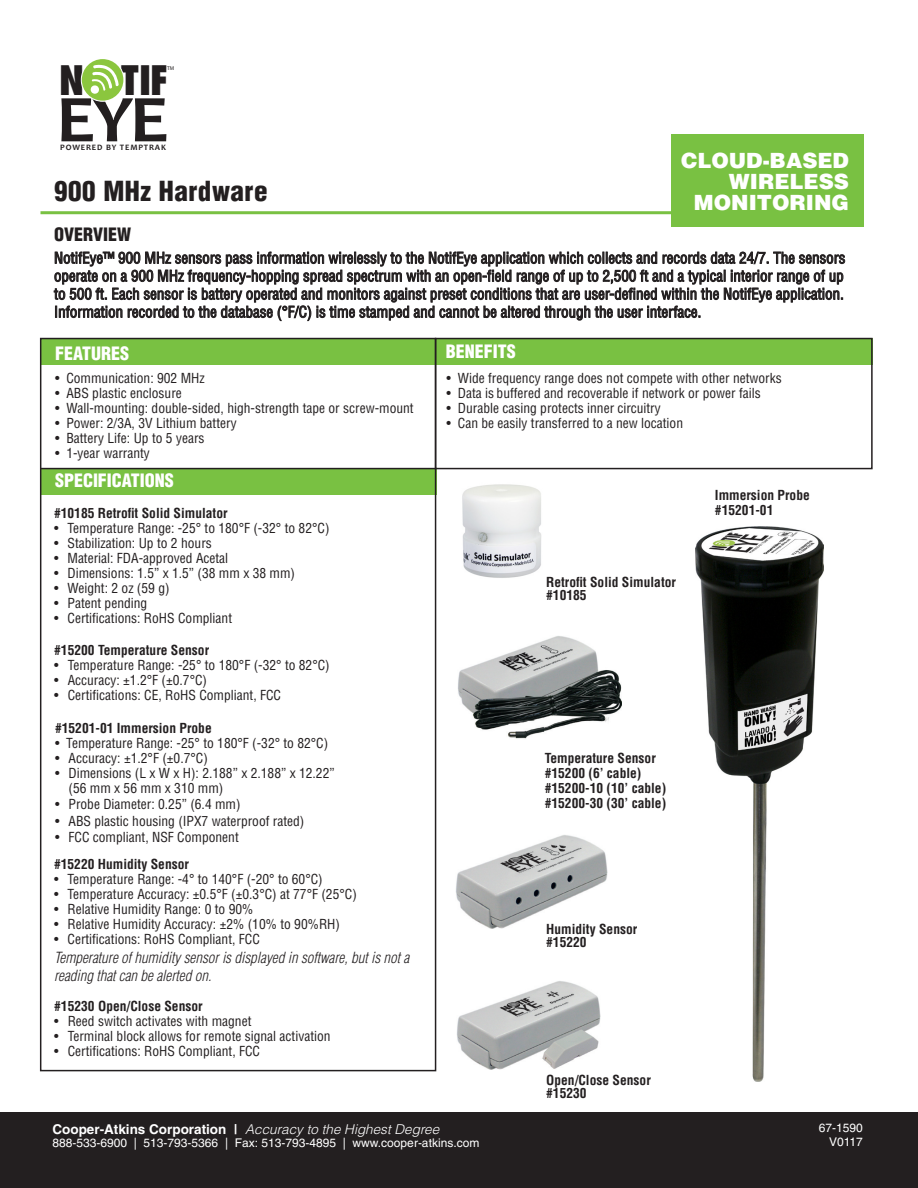
<style>
.page{position:relative;width:918px;height:1188px;background:#fff}
.page>*{position:absolute;margin:0;border:0;box-sizing:border-box;transform-origin:0 0}
.t1{font:700 67.5px "Candara";color:#231f20;scale:1.11 1}
.t2{font:800 condensed 39.45px "Futura";color:#231f20}
.t3{font:900 condensed 27px "Helvetica";letter-spacing:.02em;color:#231f20}
.t4{font:900 21px "Helvetica";color:#fff}
.t5{font:900 condensed 18px "Helvetica";color:#fff}
.t6{font:900 condensed 18px "Helvetica";color:#231f20}
.t7{font:condensed 15px/18px "Helvetica";color:#231f20;text-align:justify}
.t8{font:italic 300 condensed 15px/18px "Helvetica";color:#231f20}
.t9{font:condensed 13.5px/15px "Helvetica";color:#231f20}
.t10{font:700 condensed 13.5px/15px "Helvetica";color:#231f20}
.t11{font:italic 300 13.5px "Helvetica";color:#fff}
.t12{font:12px "Helvetica";color:#fff}
.t13{font:700 8.4px "Candara";letter-spacing:.1em;color:#231f20}
.t14{font:5.55px "Myriad Pro";color:#231f20}
.s1{font-weight:700;font-style:normal}
</style>
<div class="page">
<div style="left:41px;top:469px;width:395px;height:26px;background:#79c142"></div>
<hr style="left:40px;top:211px;width:795px;height:3px;background:#79c142">
<div style="left:41px;top:338px;width:832px;height:27px;background:#79c142"></div>
<svg style="left:53px;top:251px;width:792px;height:70px"></svg>
<div style="left:40px;top:338px;width:396px;height:733px;border:2px solid #231f20"></div>
<div style="left:435px;top:338px;width:438px;height:131px;border:2px solid #231f20"></div>
<div style="left:672px;top:135px;width:192px;height:92px;background:#79c142"></div>
<div style="left:0;top:1112px;width:918px;height:76px;background:#231f20"></div>
<hr style="left:41px;top:468px;width:395px;height:1px;background:#231f20">
<img style="left:462px;top:484px;width:79px;height:94px">
<img style="left:695px;top:527px;width:128px;height:555px">
<img style="left:456px;top:835px;width:152px;height:93px">
<img style="left:457px;top:981px;width:144px;height:88px">
<img style="left:458px;top:636px;width:164px;height:103px">
<svg style="left:81px;top:59px;width:43px;height:42px"></svg>
<div style="left:81px;top:58px;width:43px;height:44px;border:1px solid #fff;border-radius:50%"></div>
<div style="left:82px;top:59px;width:41px;height:42px;background:#8bc63e;border-radius:50%"></div>
<svg style="left:90px;top:65px;width:29px;height:29px"></svg>
<p class="t2" style="left:59px;top:55px;width:111px">N TIF</p>
<p class="t1" style="left:56px;top:77px;width:103px">EYE</p>
<p class="t13" style="left:60px;top:142px;width:107px">POWERED BY TEMPTRAK</p>
<p class="t14" style="left:167px;top:64px;width:9px">TM</p>
<p class="t3" style="left:54px;top:174px;width:215px">900 MHz Hardware</p>
<p class="t6" style="left:54px;top:223px;width:79px">OVERVIEW</p>
<p class="t4" style="left:694px;top:141px;width:169px">CLOUD-BASED</p>
<p class="t4" style="left:742px;top:162px;width:122px">WIRELESS</p>
<p class="t4" style="left:707px;top:183px;width:157px">MONITORING</p>
<p class="t4" style="left:681px;top:147px;width:169px">CLOUD-BASED</p>
<p class="t4" style="left:729px;top:168px;width:122px">WIRELESS</p>
<p class="t4" style="left:694px;top:189px;width:157px">MONITORING</p>
<p class="t7" style="left:54px;top:249px;width:793px">NotifEye™ 900 MHz sensors pass information wirelessly to the NotifEye application which collects and records data 24/7. The sensors operate on a 900 MHz frequency-hopping spread spectrum with an open-field range of up to 2,500 ft and a typical interior range of up to 500 ft. Each sensor is battery operated and monitors against preset conditions that are user-defined within the NotifEye application.<br>Information recorded to the database (°F/C) is time stamped and cannot be altered through the user interface.</p>
<p class="t5" style="left:55px;top:342px;width:76px">FEATURES</p>
<p class="t9" style="left:55px;top:371px;width:151px">• Communication: 902 MHz</p>
<p class="t9" style="left:55px;top:386px;width:128px">• ABS plastic enclosure</p>
<p class="t9" style="left:55px;top:401px;width:360px">• Wall-mounting: double-sided, high-strength tape or screw-mount</p>
<p class="t9" style="left:55px;top:416px;width:183px">• Power: 2/3A, 3V Lithium battery</p>
<p class="t9" style="left:55px;top:431px;width:151px">• Battery Life: Up to 5 years</p>
<p class="t9" style="left:55px;top:446px;width:96px">• 1-year warranty</p>
<p class="t5" style="left:55px;top:469px;width:120px">SPECIFICATIONS</p>
<p class="t10" style="left:54px;top:506px;width:175px">#10185 Retrofit Solid Simulator</p>
<p class="t9" style="left:54px;top:521px;width:277px">• Temperature Range: -25° to 180°F (-32° to 82°C)</p>
<p class="t9" style="left:54px;top:536px;width:159px">• Stabilization: Up to 2 hours</p>
<p class="t9" style="left:54px;top:551px;width:176px">• Material: FDA-approved Acetal</p>
<p class="t9" style="left:54px;top:566px;width:243px">• Dimensions: 1.5” x 1.5” (38 mm x 38 mm)</p>
<p class="t9" style="left:54px;top:581px;width:117px">• Weight: 2 oz (59 g)</p>
<p class="t9" style="left:54px;top:596px;width:95px">• Patent pending</p>
<p class="t9" style="left:54px;top:611px;width:180px">• Certifications: RoHS Compliant</p>
<p class="t10" style="left:54px;top:642px;width:156px">#15200 Temperature Sensor</p>
<p class="t9" style="left:54px;top:657px;width:277px">• Temperature Range: -25° to 180°F (-32° to 82°C)</p>
<p class="t9" style="left:54px;top:672px;width:154px">• Accuracy: ±1.2°F (±0.7°C)</p>
<p class="t9" style="left:54px;top:687px;width:228px">• Certifications: CE, RoHS Compliant, FCC</p>
<p class="t10" style="left:55px;top:721px;width:158px">#15201-01 Immersion Probe</p>
<p class="t9" style="left:55px;top:736px;width:275px">• Temperature Range: -25° to 180°F (-32° to 82°C)</p>
<p class="t9" style="left:55px;top:751px;width:154px">• Accuracy: ±1.2°F (±0.7°C)</p>
<p class="t9" style="left:69px;top:766px;width:268px;text-indent:-14px">• Dimensions (L x W x H): 2.188” x 2.188” x 12.22” (56 mm x 56 mm x 310 mm)</p>
<p class="t9" style="left:55px;top:797px;width:187px">• Probe Diameter: 0.25” (6.4 mm)</p>
<p class="t9" style="left:55px;top:813px;width:251px">• ABS plastic housing (IPX7 waterproof rated)</p>
<p class="t9" style="left:55px;top:829px;width:185px">• FCC compliant, NSF Component</p>
<p class="t10" style="left:54px;top:857px;width:136px">#15220 Humidity Sensor</p>
<p class="t9" style="left:54px;top:872px;width:270px">• Temperature Range: -4° to 140°F (-20° to 60°C)</p>
<p class="t9" style="left:54px;top:887px;width:304px">• Temperature Accuracy: ±0.5°F (±0.3°C) at 77°F (25°C)</p>
<p class="t9" style="left:54px;top:902px;width:201px">• Relative Humidity Range: 0 to 90%</p>
<p class="t9" style="left:54px;top:917px;width:288px">• Relative Humidity Accuracy: ±2% (10% to 90%RH)</p>
<p class="t9" style="left:54px;top:932px;width:207px">• Certifications: RoHS Compliant, FCC</p>
<p class="t8" style="left:54px;top:949px;width:357px">Temperature of humidity sensor is displayed in software, but is not a reading that can be alerted on.</p>
<p class="t10" style="left:54px;top:998px;width:150px">#15230 Open/Close Sensor</p>
<p class="t9" style="left:54px;top:1013px;width:199px">• Reed switch activates with magnet</p>
<p class="t9" style="left:54px;top:1028px;width:278px">• Terminal block allows for remote signal activation</p>
<p class="t9" style="left:54px;top:1043px;width:207px">• Certifications: RoHS Compliant, FCC</p>
<p class="t5" style="left:446px;top:340px;width:72px">BENEFITS</p>
<p class="t9" style="left:447px;top:371px;width:337px">• Wide frequency range does not compete with other networks</p>
<p class="t9" style="left:447px;top:386px;width:316px">• Data is buffered and recoverable if network or power fails</p>
<p class="t9" style="left:447px;top:401px;width:216px">• Durable casing protects inner circuitry</p>
<p class="t9" style="left:447px;top:416px;width:238px">• Can be easily transferred to a new location</p>
<p class="t10" style="left:546px;top:574px;width:131px">Retrofit Solid Simulator</p>
<p class="t10" style="left:546px;top:588px;width:42px">#10185</p>
<p class="t10" style="left:715px;top:487px;width:96px">Immersion Probe #15201-01</p>
<p class="t10" style="left:545px;top:750px;width:113px">Temperature Sensor</p>
<p class="t10" style="left:545px;top:765px;width:123px">#15200 (6’ cable) #15200-10 (10’ cable) #15200-30 (30’ cable)</p>
<p class="t10" style="left:546px;top:921px;width:93px">Humidity Sensor</p>
<p class="t10" style="left:546px;top:935px;width:42px">#15220</p>
<p class="t10" style="left:546px;top:1072px;width:106px">Open/Close Sensor</p>
<p class="t10" style="left:546px;top:1086px;width:42px">#15230</p>
<p class="t11" style="left:52px;top:1120px;width:388px"><span class="s1">Cooper-Atkins Corporation |</span> Accuracy to the Highest Degree</p>
<p class="t12" style="left:52px;top:1136px;width:428px">888-533-6900 | 513-793-5366 | Fax: 513-793-4895 | www.cooper-atkins.com</p>
<p class="t12" style="left:819px;top:1121px;width:46px">67-1590</p>
<p class="t12" style="left:829px;top:1135px;width:35px">V0117</p>
</div>
